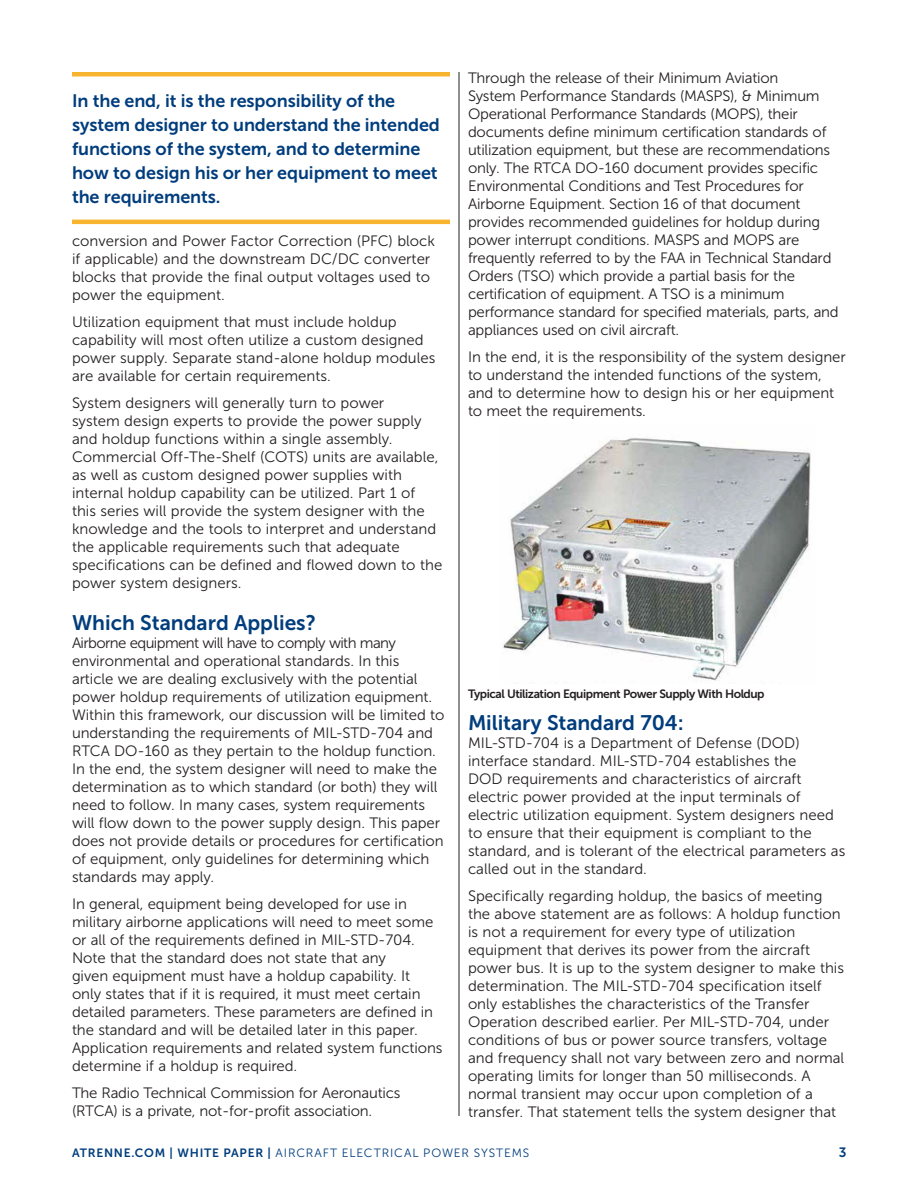
<style>
.page{position:relative;width:918px;height:1188px;background:#fff}
.page>*{position:absolute;margin:0;border:0;box-sizing:border-box;transform-origin:0 0}
.t1{font:21px "Museo Sans 700";color:#013d7d}
.t2{font:18px/24px "Museo Sans 700";letter-spacing:-.005em;color:#013d7d}
.t3{font:15px/18px "Museo Sans 300";letter-spacing:-.005em;color:#231f20}
.t4{font:13.5px "Museo Sans 700";color:#013d7d}
.t5{font:12px "Museo Sans 300";letter-spacing:.075em;color:#013d7d}
.t6{font:12px "Museo Sans 700";letter-spacing:-.04em;color:#231f20}
.s1{font-family:"Museo Sans 700"}
</style>
<div class="page">
<hr style="left:459px;top:72px;width:1px;height:1044px;background:#231f20">
<hr style="left:72px;top:72px;width:378px;height:4px;background:#f9b42f">
<hr style="left:72px;top:220px;width:378px;height:4px;background:#f9b42f">
<img style="left:503px;top:438px;width:308px;height:243px">
<p class="t2" style="left:72px;top:90px;width:369px">In the end, it is the responsibility of the system designer to understand the intended functions of the system, and to determine how to design his or her equipment to meet the requirements.</p>
<p class="t3" style="left:72px;top:233px;width:365px">conversion and Power Factor Correction (PFC) block if applicable) and the downstream DC/DC converter blocks that provide the final output voltages used to power the equipment.</p>
<p class="t3" style="left:72px;top:314px;width:365px">Utilization equipment that must include holdup capability will most often utilize a custom designed power supply. Separate stand-alone holdup modules are available for certain requirements.</p>
<p class="t3" style="left:72px;top:395px;width:372px">System designers will generally turn to power<br>system design experts to provide the power supply and holdup functions within a single assembly.<br>Commercial Off-The-Shelf (COTS) units are available, as well as custom designed power supplies with internal holdup capability can be utilized. Part 1 of this series will provide the system designer with the knowledge and the tools to interpret and understand the applicable requirements such that adequate specifications can be defined and flowed down to the power system designers.</p>
<h1 class="t1" style="left:72px;top:613px;width:246px">Which Standard Applies?</h1>
<p class="t3" style="left:72px;top:635px;width:374px">Airborne equipment will have to comply with many environmental and operational standards. In this article we are dealing exclusively with the potential power holdup requirements of utilization equipment.<br>Within this framework, our discussion will be limited to understanding the requirements of MIL-STD-704 and RTCA DO-160 as they pertain to the holdup function.<br>In the end, the system designer will need to make the determination as to which standard (or both) they will need to follow. In many cases, system requirements will flow down to the power supply design. This paper does not provide details or procedures for certification of equipment, only guidelines for determining which standards may apply.</p>
<p class="t3" style="left:72px;top:896px;width:372px">In general, equipment being developed for use in military airborne applications will need to meet some or all of the requirements defined in MIL-STD-704.<br>Note that the standard does not state that any<br>given equipment must have a holdup capability. It only states that if it is required, it must meet certain detailed parameters. These parameters are defined in the standard and will be detailed later in this paper.<br>Application requirements and related system functions determine if a holdup is required.</p>
<p class="t3" style="left:72px;top:1085px;width:330px">The Radio Technical Commission for Aeronautics (RTCA) is a private, not-for-profit association.</p>
<p class="t3" style="left:468px;top:70px;width:372px">Through the release of their Minimum Aviation<br>System Performance Standards (MASPS), &amp; Minimum Operational Performance Standards (MOPS), their documents define minimum certification standards of utilization equipment, but these are recommendations only. The RTCA DO-160 document provides specific Environmental Conditions and Test Procedures for Airborne Equipment. Section 16 of that document provides recommended guidelines for holdup during power interrupt conditions. MASPS and MOPS are frequently referred to by the FAA in Technical Standard Orders (TSO) which provide a partial basis for the certification of equipment. A TSO is a minimum performance standard for specified materials, parts, and appliances used on civil aircraft.</p>
<p class="t3" style="left:468px;top:349px;width:379px">In the end, it is the responsibility of the system designer to understand the intended functions of the system, and to determine how to design his or her equipment to meet the requirements.</p>
<p class="t6" style="left:468px;top:689px;width:298px">Typical Utilization Equipment Power Supply With Holdup</p>
<h1 class="t1" style="left:468px;top:713px;width:217px">Military Standard 704:</h1>
<p class="t3" style="left:468px;top:735px;width:379px">MIL-STD-704 is a Department of Defense (DOD) interface standard. MIL-STD-704 establishes the<br>DOD requirements and characteristics of aircraft electric power provided at the input terminals of electric utilization equipment. System designers need to ensure that their equipment is compliant to the standard, and is tolerant of the electrical parameters as called out in the standard.</p>
<p class="t3" style="left:468px;top:888px;width:378px">Specifically regarding holdup, the basics of meeting the above statement are as follows: A holdup function is not a requirement for every type of utilization equipment that derives its power from the aircraft power bus. It is up to the system designer to make this determination. The MIL-STD-704 specification itself only establishes the characteristics of the Transfer Operation described earlier. Per MIL-STD-704, under conditions of bus or power source transfers, voltage and frequency shall not vary between zero and normal operating limits for longer than 50 milliseconds. A normal transient may occur upon completion of a transfer. That statement tells the system designer that</p>
<p class="t5" style="left:72px;top:1148px;width:459px"><span class="s1">ATRENNE.COM | WHITE PAPER |</span> AIRCRAFT ELECTRICAL POWER SYSTEMS</p>
<p class="t4" style="left:839px;top:1146px;width:9px">3</p>
</div>
